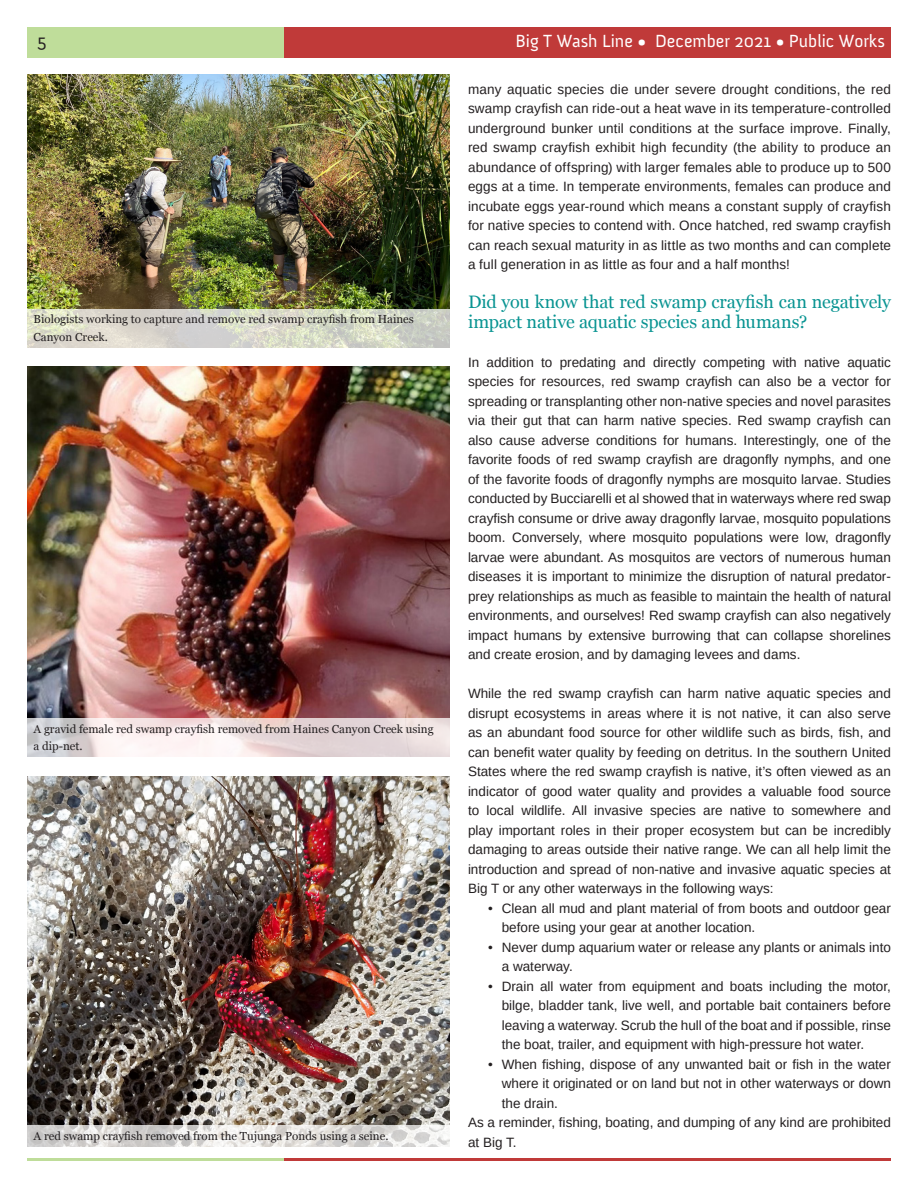
<style>
.page{position:relative;width:918px;height:1188px;background:#fff}
.page>*{position:absolute;margin:0;border:0;box-sizing:border-box;transform-origin:0 0}
.t1{font:18px/19.5px "Georgia";letter-spacing:-.005em;color:#099492}
.t2{font:18px "Anivers";color:#fff}
.t3{font:18px "Anivers";color:#231f20}
.t4{font:13.5px/19.5px "Arimo";color:#231f20;text-align:justify}
.t5{font:11.55px/17.4px "Georgia";color:#231f20}
</style>
<div class="page">
<div style="left:284px;top:27px;width:607px;height:30px;background:#c03a39"></div>
<div style="left:27px;top:27px;width:257px;height:30px;background:#bfdd9a"></div>
<hr style="left:284px;top:1158px;width:607px;height:3px;background:#c03a39">
<hr style="left:27px;top:1158px;width:257px;height:3px;background:#bfdd9a">
<img style="left:27px;top:367px;width:423px;height:351px">
<img style="left:27px;top:74px;width:423px;height:235px">
<svg style="left:27px;top:718px;width:423px;height:39px"></svg>
<svg style="left:27px;top:309px;width:423px;height:38px"></svg>
<img style="left:27px;top:776px;width:423px;height:350px">
<svg style="left:27px;top:1126px;width:423px;height:21px"></svg>
<h1 class="t3" style="left:38px;top:31px;width:10px">5</h1>
<h1 class="t2" style="left:515px;top:31px;width:371px">Big T Wash Line • December 2021 • Public Works</h1>
<p class="t4" style="left:468px;top:79px;width:425px">many aquatic species die under severe drought conditions, the red swamp crayfish can ride-out a heat wave in its temperature-controlled underground bunker until conditions at the surface improve. Finally, red swamp crayfish exhibit high fecundity (the ability to produce an abundance of offspring) with larger females able to produce up to 500 eggs at a time. In temperate environments, females can produce and incubate eggs year-round which means a constant supply of crayfish for native species to contend with. Once hatched, red swamp crayfish can reach sexual maturity in as little as two months and can complete a full generation in as little as four and a half months!</p>
<h1 class="t1" style="left:468px;top:292px;width:425px">Did you know that red swamp crayfish can negatively impact native aquatic species and humans?</h1>
<p class="t4" style="left:468px;top:352px;width:425px">In addition to predating and directly competing with native aquatic species for resources, red swamp crayfish can also be a vector for spreading or transplanting other non-native species and novel parasites via their gut that can harm native species. Red swamp crayfish can also cause adverse conditions for humans. Interestingly, one of the favorite foods of red swamp crayfish are dragonfly nymphs, and one of the favorite foods of dragonfly nymphs are mosquito larvae. Studies conducted by Bucciarelli et al showed that in waterways where red swap crayfish consume or drive away dragonfly larvae, mosquito populations boom. Conversely, where mosquito populations were low, dragonfly larvae were abundant. As mosquitos are vectors of numerous human diseases it is important to minimize the disruption of natural predator&shy;prey relationships as much as feasible to maintain the health of natural environments, and ourselves! Red swamp crayfish can also negatively impact humans by extensive burrowing that can collapse shorelines and create erosion, and by damaging levees and dams.</p>
<p class="t4" style="left:468px;top:684px;width:424px">While the red swamp crayfish can harm native aquatic species and disrupt ecosystems in areas where it is not native, it can also serve as an abundant food source for other wildlife such as birds, fish, and can benefit water quality by feeding on detritus. In the southern United States where the red swamp crayfish is native, it’s often viewed as an indicator of good water quality and provides a valuable food source to local wildlife. All invasive species are native to somewhere and play important roles in their proper ecosystem but can be incredibly damaging to areas outside their native range. We can all help limit the introduction and spread of non-native and invasive aquatic species at Big T or any other waterways in the following ways:</p>
<p class="t4" style="left:502px;top:898px;width:391px;text-indent:-14px">• Clean all mud and plant material of from boots and outdoor gear before using your gear at another location.</p>
<p class="t4" style="left:502px;top:937px;width:391px;text-indent:-14px">• Never dump aquarium water or release any plants or animals into a waterway.</p>
<p class="t4" style="left:502px;top:976px;width:391px;text-indent:-14px">• Drain all water from equipment and boats including the motor, bilge, bladder tank, live well, and portable bait containers before leaving a waterway. Scrub the hull of the boat and if possible, rinse the boat, trailer, and equipment with high-pressure hot water.</p>
<p class="t4" style="left:488px;top:1054px;width:404px">• When fishing, dispose of any unwanted bait or fish in the water</p>
<p class="t4" style="left:502px;top:1074px;width:391px">where it originated or on land but not in other waterways or down</p>
<p class="t4" style="left:502px;top:1093px;width:58px">the drain.</p>
<p class="t4" style="left:468px;top:1113px;width:424px">As a reminder, fishing, boating, and dumping of any kind are prohibited</p>
<p class="t4" style="left:468px;top:1132px;width:50px">at Big T.</p>
<p class="t5" style="left:34px;top:310px;width:382px">Biologists working to capture and remove red swamp crayfish from Haines<br>Canyon Creek.</p>
<p class="t5" style="left:34px;top:720px;width:402px">A gravid female red swamp crayfish removed from Haines Canyon Creek using a dip-net.</p>
<p class="t5" style="left:34px;top:1127px;width:357px">A red swamp crayfish removed from the Tujunga Ponds using a seine.</p>
</div>
